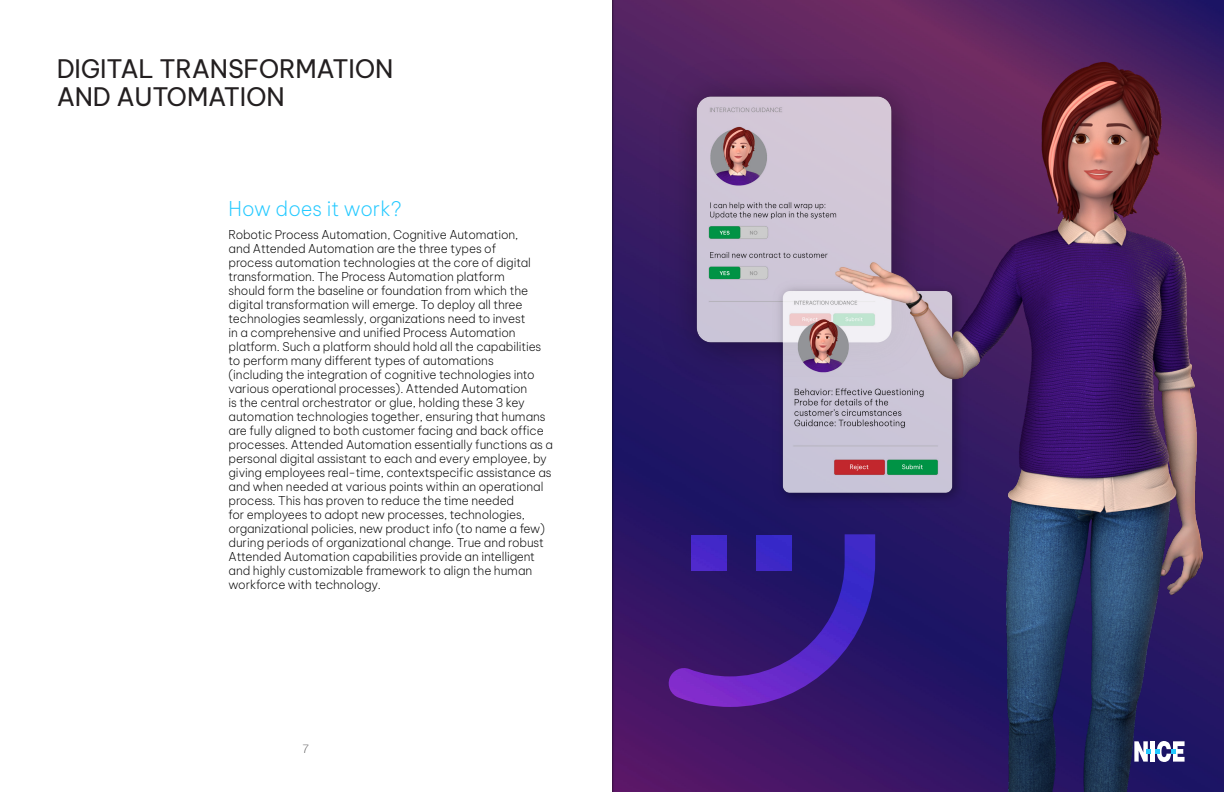
<style>
.page{position:relative;width:1224px;height:792px;background:#fff}
.page>*{position:absolute;margin:0;border:0;box-sizing:border-box;transform-origin:0 0}
.Header1{font:25px/28px "Be Vietnam Pro";letter-spacing:-.01em;color:#231f20}
.Sub_Title_20_22_blu{font:200 20px "Be Vietnam Pro";letter-spacing:-.005em;color:#23c9ff}
.Body_Text_10_black{font:200 12px/14px "Be Vietnam Pro";letter-spacing:-.01em;color:#000}
.t1{font:100 12px "Helvetica Neue LT Std";color:#414042}
</style>
<div class="page">
<img style="left:612px;top:0;width:612px;height:792px">
<svg style="left:668px;top:534px;width:207px;height:173px;background:#381b85"></svg>
<svg style="left:1134px;top:741px;width:51px;height:21px"></svg>
<p class="Header1" style="left:57px;top:52px;width:338px">DIGITAL TRANSFORMATION<br>AND AUTOMATION</p>
<p class="Sub_Title_20_22_blu" style="left:229px;top:193px;width:175px">How does it work?</p>
<p class="Body_Text_10_black" style="left:229px;top:226px;width:326px">Robotic Process Automation, Cognitive Automation,<br>and Attended Automation are the three types of<br>process automation technologies at the core of digital transformation. The Process Automation platform<br>should form the baseline or foundation from which the digital transformation will emerge. To deploy all three technologies seamlessly, organizations need to invest<br>in a comprehensive and unified Process Automation platform. Such a platform should hold all the capabilities to perform many different types of automations<br>(including the integration of cognitive technologies into various operational processes). Attended Automation<br>is the central orchestrator or glue, holding these 3 key automation technologies together, ensuring that humans are fully aligned to both customer facing and back office processes. Attended Automation essentially functions as a personal digital assistant to each and every employee, by giving employees real-time, contextspecific assistance as and when needed at various points within an operational process. This has proven to reduce the time needed<br>for employees to adopt new processes, technologies, organizational policies, new product info (to name a few) during periods of organizational change. True and robust Attended Automation capabilities provide an intelligent and highly customizable framework to align the human workforce with technology.</p>
<p class="t1" style="left:303px;top:741px;width:8px">7</p>
</div>
